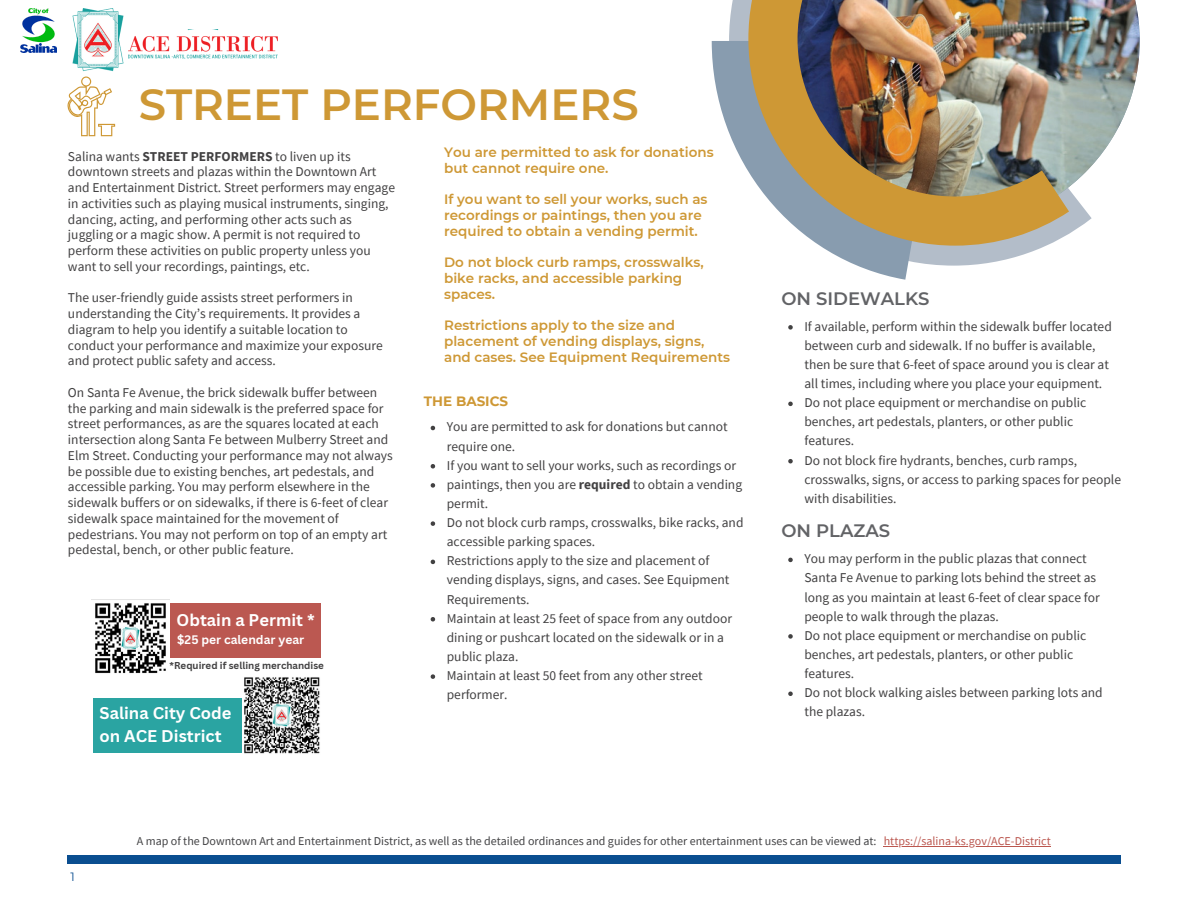
<style>
.page{position:relative;width:1188px;height:918px;background:#fff}
.page>*{position:absolute;margin:0;border:0;box-sizing:border-box;transform-origin:0 0}
.t1{font:600 43.5px "Montserrat";color:#ce9835}
.t2{font:600 18px "Montserrat";color:#626366}
.t3{font:700 16.5px "Canva Sans";color:#fff}
.t4{font:13.5px/19.2px "Source Sans Pro";color:#424142}
.t5{font:600 13.5px/15.8px "Montserrat";color:#ce9835}
.t6{font:700 13.5px "Montserrat";color:#ce9835}
.t7{font:12px "Source Sans Pro";color:#434345}
.t8{font:700 12px "Canva Sans";color:#fff}
.t9{font:12px "Montserrat";color:#0a4e90}
.t10{font:700 9.75px "Canva Sans";color:#424142}
.s1{font-weight:700}
.s2{color:#bb574f}
</style>
<div class="page">
<svg style="left:729px;top:0;width:350px;height:266px;fill:#b3bdc9"></svg>
<svg style="left:712px;top:41px;width:212px;height:239px"></svg>
<svg style="left:1069px;top:197px;width:23px;height:30px"></svg>
<img style="left:1069px;top:0;width:71px;height:197px">
<img style="left:748px;top:0;width:321px;height:246px">
<svg style="left:67px;top:76px;width:48px;height:60px"></svg>
<svg style="left:431px;top:426px;width:4px;height:4px"></svg>
<svg style="left:431px;top:464px;width:4px;height:5px"></svg>
<svg style="left:431px;top:483px;width:4px;height:5px"></svg>
<svg style="left:431px;top:521px;width:4px;height:5px"></svg>
<svg style="left:431px;top:560px;width:4px;height:4px"></svg>
<svg style="left:431px;top:617px;width:4px;height:5px"></svg>
<svg style="left:431px;top:674px;width:4px;height:5px"></svg>
<svg style="left:788px;top:558px;width:5px;height:4px"></svg>
<svg style="left:788px;top:634px;width:5px;height:5px"></svg>
<svg style="left:788px;top:692px;width:5px;height:4px"></svg>
<svg style="left:788px;top:325px;width:5px;height:5px"></svg>
<svg style="left:788px;top:402px;width:5px;height:4px"></svg>
<svg style="left:788px;top:459px;width:5px;height:4px"></svg>
<img style="left:72px;top:9px;width:57px;height:63px">
<img style="left:129px;top:30px;width:149px;height:28px">
<img style="left:20px;top:9px;width:36px;height:43px">
<div style="left:67px;top:856px;width:1053px;height:7px;background:#0a4e90"></div>
<hr style="left:884px;top:846px;width:67px;height:1px;background:#bb574f">
<hr style="left:951px;top:846px;width:100px;height:1px;background:#bb574f">
<div style="left:164px;top:603px;width:157px;height:55px;background:#bb5851"></div>
<img style="left:92px;top:599px;width:77px;height:75px">
<div style="left:93px;top:699px;width:157px;height:54px;background:#2aa4a2"></div>
<img style="left:243px;top:677px;width:77px;height:77px">
<p class="t1" style="left:139px;top:78px;width:502px">STREET PERFORMERS</p>
<p class="t4" style="left:68px;top:148px;width:329px;line-height:15.8px">Salina wants <span class="s1">STREET PERFORMERS</span> to liven up its downtown streets and plazas within the Downtown Art and Entertainment District. Street performers may engage in activities such as playing musical instruments, singing, dancing, acting, and performing other acts such as juggling or a magic show. A permit is not required to perform these activities on public property unless you want to sell your recordings, paintings, etc.</p>
<p class="t4" style="left:68px;top:288px;width:286px">The user-friendly guide assists street performers in</p>
<p class="t4" style="left:68px;top:305px;width:316px;line-height:15.8px">understanding the City’s requirements. It provides a diagram to help you identify a suitable location to conduct your performance and maximize your exposure and protect public safety and access.</p>
<p class="t4" style="left:68px;top:383px;width:311px">On Santa Fe Avenue, the brick sidewalk buffer between</p>
<p class="t4" style="left:68px;top:398px;width:317px">the parking and main sidewalk is the preferred space for</p>
<p class="t4" style="left:68px;top:414px;width:312px">street performances, as are the squares located at each</p>
<p class="t4" style="left:68px;top:430px;width:322px">intersection along Santa Fe between Mulberry Street and</p>
<p class="t4" style="left:68px;top:446px;width:326px">Elm Street. Conducting your performance may not always</p>
<p class="t4" style="left:68px;top:461px;width:308px">be possible due to existing benches, art pedestals, and</p>
<p class="t4" style="left:68px;top:477px;width:303px">accessible parking. You may perform elsewhere in the</p>
<p class="t4" style="left:68px;top:493px;width:322px">sidewalk buffers or on sidewalks, if there is 6-feet of clear</p>
<p class="t4" style="left:68px;top:510px;width:321px;line-height:15.8px">sidewalk space maintained for the movement of pedestrians. You may not perform on top of an empty art pedestal, bench, or other public feature.</p>
<p class="t5" style="left:444px;top:144px;width:271px">You are permitted to ask for donations but cannot require one.</p>
<p class="t5" style="left:444px;top:192px;width:265px">If you want to sell your works, such as</p>
<p class="t5" style="left:444px;top:207px;width:259px">recordings or paintings, then you are</p>
<p class="t5" style="left:444px;top:223px;width:255px">required to obtain a vending permit.</p>
<p class="t5" style="left:444px;top:255px;width:261px">Do not block curb ramps, crosswalks,</p>
<p class="t5" style="left:444px;top:270px;width:240px">bike racks, and accessible parking</p>
<p class="t5" style="left:444px;top:286px;width:52px">spaces.</p>
<p class="t5" style="left:444px;top:318px;width:232px">Restrictions apply to the size and</p>
<p class="t5" style="left:444px;top:333px;width:262px">placement of vending displays, signs,</p>
<p class="t5" style="left:444px;top:349px;width:288px">and cases. See Equipment Requirements</p>
<p class="t6" style="left:424px;top:393px;width:86px">THE BASICS</p>
<p class="t4" style="left:447px;top:417px;width:282px">You are permitted to ask for donations but cannot require one.</p>
<p class="t4" style="left:447px;top:455px;width:291px">If you want to sell your works, such as recordings or</p>
<p class="t4" style="left:447px;top:474px;width:297px">paintings, then you are <span class="s1">required</span> to obtain a vending permit.</p>
<p class="t4" style="left:447px;top:513px;width:298px">Do not block curb ramps, crosswalks, bike racks, and accessible parking spaces.</p>
<p class="t4" style="left:447px;top:551px;width:284px">Restrictions apply to the size and placement of vending displays, signs, and cases. See Equipment<br>Requirements.</p>
<p class="t4" style="left:447px;top:608px;width:287px">Maintain at least 25 feet of space from any outdoor dining or pushcart located on the sidewalk or in a public plaza.</p>
<p class="t4" style="left:447px;top:666px;width:257px">Maintain at least 50 feet from any other street performer.</p>
<p class="t3" style="left:177px;top:608px;width:140px">Obtain a Permit *</p>
<p class="t8" style="left:177px;top:631px;width:128px">$25 per calendar year</p>
<p class="t10" style="left:170px;top:659px;width:156px">*Required if selling merchandise</p>
<p class="t3" style="left:100px;top:702px;width:133px">Salina City Code</p>
<p class="t3" style="left:100px;top:724px;width:124px">on ACE District</p>
<p class="t2" style="left:782px;top:287px;width:149px">ON SIDEWALKS</p>
<p class="t4" style="left:804px;top:316px;width:309px">If available, perform within the sidewalk buffer located between curb and sidewalk. If no buffer is available, then be sure that 6-feet of space around you is clear at all times, including where you place your equipment.</p>
<p class="t4" style="left:804px;top:393px;width:283px">Do not place equipment or merchandise on public benches, art pedestals, planters, or other public features.</p>
<p class="t4" style="left:804px;top:450px;width:318px">Do not block fire hydrants, benches, curb ramps, crosswalks, signs, or access to parking spaces for people with disabilities.</p>
<p class="t2" style="left:782px;top:520px;width:110px">ON PLAZAS</p>
<p class="t4" style="left:804px;top:549px;width:297px">You may perform in the public plazas that connect Santa Fe Avenue to parking lots behind the street as long as you maintain at least 6-feet of clear space for people to walk through the plazas.</p>
<p class="t4" style="left:804px;top:625px;width:283px">Do not place equipment or merchandise on public benches, art pedestals, planters, or other public features.</p>
<p class="t4" style="left:804px;top:683px;width:300px">Do not block walking aisles between parking lots and the plazas.</p>
<p class="t9" style="left:70px;top:870px;width:6px">1</p>
<p class="t7" style="left:137px;top:833px;width:915px">A map of the Downtown Art and Entertainment District, as well as the detailed ordinances and guides for other entertainment uses can be viewed at: <span class="s2">https://salina-ks.gov/ACE-District</span></p>
</div>
